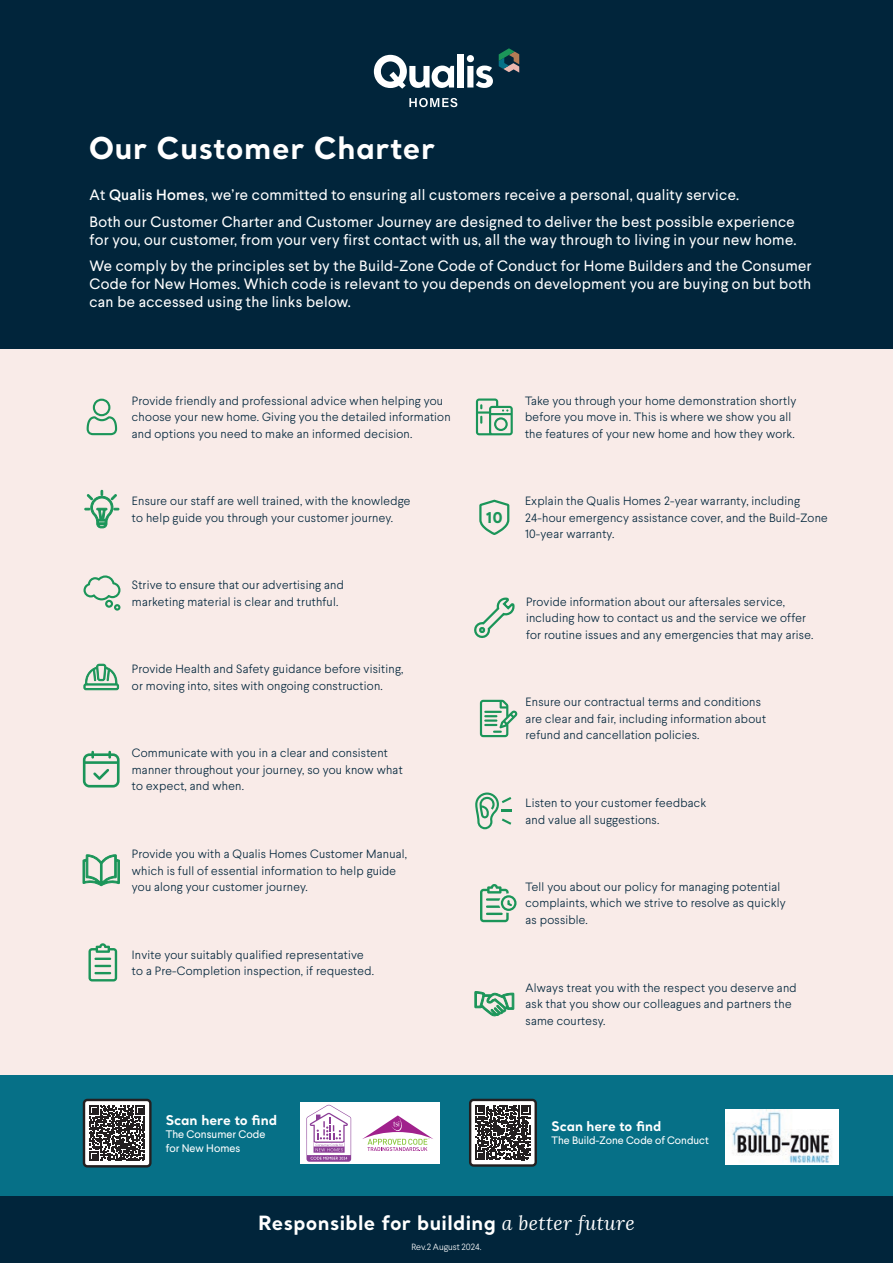
<style>
.page{position:relative;width:893px;height:1263px;background:#fff}
.page>*{position:absolute;margin:0;border:0;box-sizing:border-box;transform-origin:0 0}
.t1{font:700 30px "Santral";letter-spacing:.02em;color:#fff}
.t2{font:700 19.5px "Santral";letter-spacing:.02em;color:#fff}
.t3{font:15px/26.5px "Larsseit";letter-spacing:.02em;color:#fff}
.t4{font:700 14.85px "Santral";color:#1b9559}
.t5{font:700 13.35px "Santral";color:#fff}
.t6{font:700 13.2px "Santral";color:#fff}
.t7{font:300 12px/16.5px "Larsseit";letter-spacing:.02em;color:#01253b}
.t8{font:10.95px/13.4px "Larsseit";color:#fff}
.t9{font:10.8px "Larsseit";color:#fff}
.t10{font:300 9px "Larsseit";color:#fff}
.s1{font-weight:500}
.s2{font-family:"Lora";font-weight:400;font-style:italic}
</style>
<div class="page">
<div style="left:0;top:0;width:893px;height:349px;background:#01253b"></div>
<div style="left:0;top:349px;width:893px;height:847px;background:#f9ebe8"></div>
<div style="left:0;top:1196px;width:893px;height:67px;background:#01253b"></div>
<svg style="left:409px;top:98px;width:48px;height:9px"></svg>
<svg style="left:499px;top:48px;width:20px;height:25px"></svg>
<div style="left:458px;top:54px;width:6px;height:33px;background:#fff"></div>
<svg style="left:374px;top:55px;width:80px;height:34px"></svg>
<svg style="left:467px;top:55px;width:26px;height:33px"></svg>
<div style="left:0;top:1075px;width:893px;height:121px;background:#067087"></div>
<svg style="left:88px;top:943px;width:29px;height:38px"></svg>
<svg style="left:479px;top:499px;width:31px;height:36px"></svg>
<svg style="left:474px;top:597px;width:41px;height:41px"></svg>
<svg style="left:83px;top:663px;width:36px;height:28px"></svg>
<svg style="left:83px;top:854px;width:37px;height:32px"></svg>
<div style="left:499px;top:893px;width:19px;height:20px;border:6px solid #f9ebe8;border-radius:50%"></div>
<div style="left:501px;top:895px;width:15px;height:16px;border:2px solid #1b9559;border-radius:50%"></div>
<svg style="left:480px;top:884px;width:34px;height:38px"></svg>
<svg style="left:474px;top:991px;width:40px;height:25px"></svg>
<svg style="left:475px;top:792px;width:37px;height:37px"></svg>
<svg style="left:480px;top:700px;width:38px;height:37px"></svg>
<svg style="left:476px;top:398px;width:37px;height:37px"></svg>
<svg style="left:83px;top:751px;width:37px;height:36px"></svg>
<svg style="left:85px;top:490px;width:34px;height:38px"></svg>
<svg style="left:84px;top:575px;width:36px;height:36px"></svg>
<svg style="left:87px;top:399px;width:30px;height:36px"></svg>
<div style="left:84px;top:1100px;width:66px;height:66px;background:#fff;border-radius:3px"></div>
<svg style="left:89px;top:1105px;width:56px;height:56px"></svg>
<div style="left:83px;top:1099px;width:69px;height:68px;border:2px solid #231f20;border-radius:3px"></div>
<div style="left:470px;top:1100px;width:66px;height:65px;background:#fff;border-radius:3px"></div>
<svg style="left:475px;top:1105px;width:55px;height:55px"></svg>
<div style="left:469px;top:1099px;width:68px;height:68px;border:2px solid #231f20;border-radius:3px"></div>
<div style="left:300px;top:1102px;width:140px;height:62px;background:#fff"></div>
<svg style="left:362px;top:1115px;width:71px;height:36px"></svg>
<svg style="left:306px;top:1104px;width:45px;height:58px"></svg>
<img style="left:726px;top:1109px;width:112px;height:55px">
<h1 class="t1" style="left:89px;top:127px;width:348px">Our Customer Charter</h1>
<p class="t3" style="left:89px;top:182px;width:707px">At <span class="s1">Qualis Homes</span>, we’re committed to ensuring all customers receive a personal, quality service.<br>Both our Customer Charter and Customer Journey are designed to deliver the best possible experience</p>
<p class="t3" style="left:89px;top:226px;width:724px">for you, our customer, from your very first contact with us, all the way through to living in your new home.<br>We comply by the principles set by the Build-Zone Code of Conduct for Home Builders and the Consumer</p>
<p class="t3" style="left:89px;top:275px;width:723px;line-height:18px">Code for New Homes. Which code is relevant to you depends on development you are buying on but both can be accessed using the links below.</p>
<p class="t7" style="left:132px;top:392px;width:320px">Provide friendly and professional advice when helping you choose your new home. Giving you the detailed information and options you need to make an informed decision.</p>
<p class="t7" style="left:132px;top:493px;width:280px">Ensure our staff are well trained, with the knowledge to help guide you through your customer journey.</p>
<p class="t7" style="left:132px;top:577px;width:213px">Strive to ensure that our advertising and marketing material is clear and truthful.</p>
<p class="t7" style="left:132px;top:661px;width:273px">Provide Health and Safety guidance before visiting, or moving into, sites with ongoing construction.</p>
<p class="t7" style="left:132px;top:744px;width:272px">Communicate with you in a clear and consistent manner throughout your journey, so you know what to expect, and when.</p>
<p class="t7" style="left:132px;top:845px;width:277px">Provide you with a Qualis Homes Customer Manual, which is full of essential information to help guide you along your customer journey.</p>
<p class="t7" style="left:132px;top:946px;width:244px">Invite your suitably qualified representative to a Pre-Completion inspection, if requested.</p>
<p class="t5" style="left:166px;top:1111px;width:113px">Scan here to find</p>
<p class="t8" style="left:166px;top:1127px;width:101px">The Consumer Code for New Homes</p>
<p class="t4" style="left:486px;top:507px;width:19px">10</p>
<p class="t7" style="left:525px;top:392px;width:273px">Take you through your home demonstration shortly before you move in. This is where we show you all the features of your new home and how they work.</p>
<p class="t7" style="left:525px;top:493px;width:304px">Explain the Qualis Homes 2-year warranty, including<br>24-hour emergency assistance cover, and the Build-Zone<br>10-year warranty.</p>
<p class="t7" style="left:526px;top:593px;width:289px">Provide information about our aftersales service, including how to contact us and the service we offer for routine issues and any emergencies that may arise.</p>
<p class="t7" style="left:526px;top:694px;width:242px">Ensure our contractual terms and conditions are clear and fair, including information about refund and cancellation policies.</p>
<p class="t7" style="left:526px;top:794px;width:182px">Listen to your customer feedback and value all suggestions.</p>
<p class="t7" style="left:525px;top:878px;width:262px">Tell you about our policy for managing potential complaints, which we strive to resolve as quickly as possible.</p>
<p class="t7" style="left:526px;top:979px;width:273px">Always treat you with the respect you deserve and ask that you show our colleagues and partners the same courtesy.</p>
<p class="t6" style="left:552px;top:1117px;width:111px">Scan here to find</p>
<p class="t9" style="left:552px;top:1134px;width:159px">The Build-Zone Code of Conduct</p>
<h2 class="t2" style="left:258px;top:1209px;width:378px">Responsible for building <span class="s2">a better future</span></h2>
<p class="t10" style="left:411px;top:1241px;width:72px">Rev.2 August 2024.</p>
</div>
